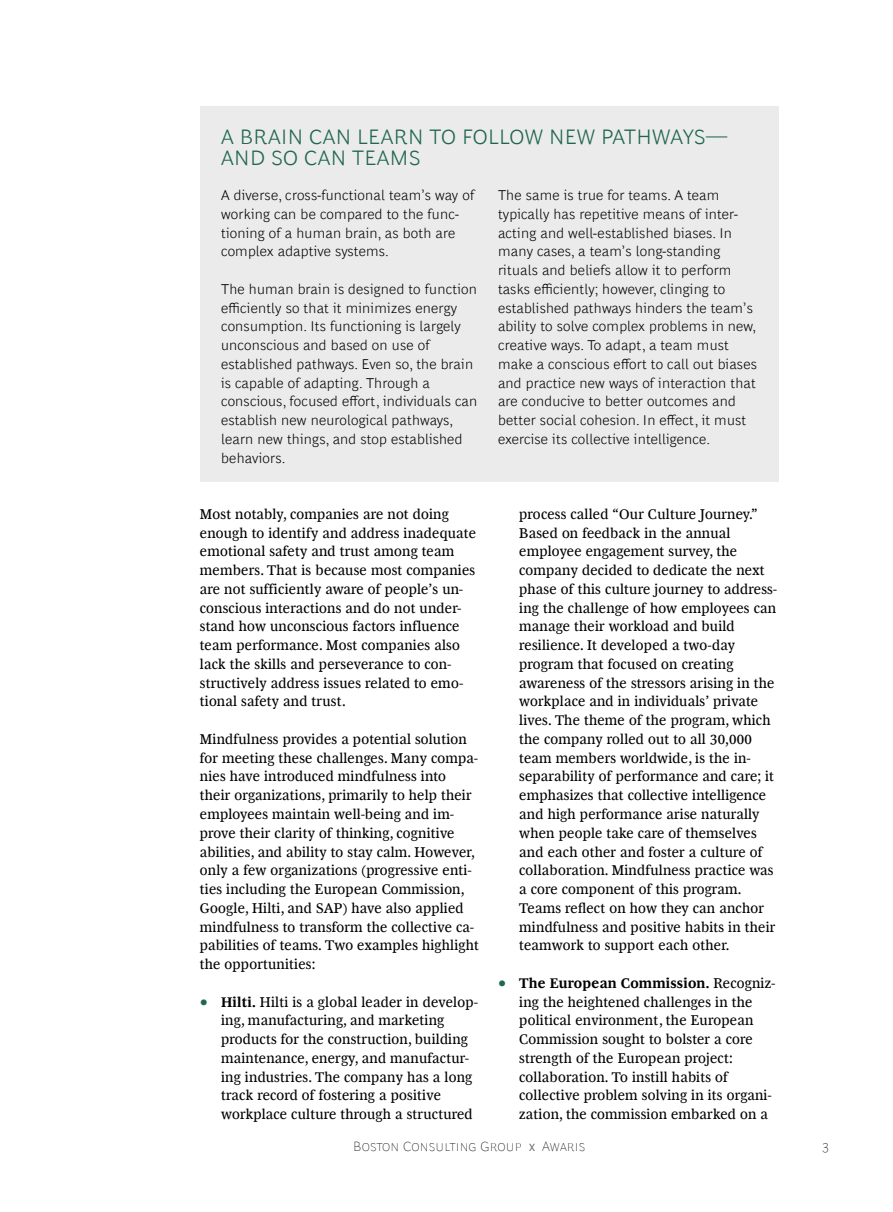
<style>
.page{position:relative;width:893px;height:1212px;background:#fff}
.page>*{position:absolute;margin:0;border:0;box-sizing:border-box;transform-origin:0 0}
.t1{font:300 21px/21px "Henderson BCG Sans";letter-spacing:.015em;color:#1f674e}
.t2{font:14.25px/18.8px "Henderson BCG Serif";letter-spacing:.015em;color:#000}
.t3{font:300 14.25px/18.8px "Henderson BCG Sans";letter-spacing:.015em;color:#000}
.t4{font:100 13.5px "Henderson BCG Sans";letter-spacing:.01em;color:#000}
.s1{font-size:18px;color:#1f674e}
.s2{font-weight:700}
.s3{font-weight:400;font-size:10.5px;color:#707070}
</style>
<div class="page">
<div style="left:200px;top:106px;width:578px;height:375px;background:#ebebeb"></div>
<h1 class="t1" style="left:221px;top:124px;width:508px">A BRAIN CAN LEARN TO FOLLOW NEW PATHWAYS—<br>AND SO CAN TEAMS</h1>
<p class="t3" style="left:221px;top:185px;width:255px">A diverse, cross-functional team’s way of working can be compared to the func&shy;tioning of a human brain, as both are complex adaptive systems.</p>
<p class="t3" style="left:221px;top:278px;width:258px">The human brain is designed to function efficiently so that it minimizes energy consumption. Its functioning is largely unconscious and based on use of established pathways. Even so, the brain is capable of adapting. Through a conscious, focused effort, individuals can establish new neurological pathways, learn new things, and stop established behaviors.</p>
<p class="t2" style="left:200px;top:503px;width:278px">Most notably, companies are not doing enough to identify and address inadequate emotional safety and trust among team members. That is because most companies are not sufficiently aware of people’s un&shy;conscious interactions and do not under&shy;stand how unconscious factors influence team performance. Most companies also lack the skills and perseverance to con&shy;structively address issues related to emo&shy;tional safety and trust.</p>
<p class="t2" style="left:200px;top:729px;width:281px">Mindfulness provides a potential solution for meeting these challenges. Many compa&shy;nies have introduced mindfulness into their organizations, primarily to help their employees maintain well-being and im&shy;prove their clarity of thinking, cognitive abilities, and ability to stay calm. However, only a few organizations (progressive enti&shy;ties including the European Commission, Google, Hilti, and SAP) have also applied mindfulness to transform the collective ca&shy;pabilities of teams. Two examples highlight the opportunities:</p>
<p class="t2" style="left:221px;top:991px;width:258px;text-indent:-21px"><span class="s1">•</span> <span class="s2">Hilti.</span> Hilti is a global leader in develop&shy;ing, manufacturing, and marketing products for the construction, building maintenance, energy, and manufactur&shy;ing industries. The company has a long track record of fostering a positive workplace culture through a structured</p>
<p class="t3" style="left:498px;top:185px;width:260px">The same is true for teams. A team typically has repetitive means of inter&shy;acting and well-established biases. In many cases, a team’s long-standing rituals and beliefs allow it to perform tasks efficiently; however, clinging to established pathways hinders the team’s ability to solve complex problems in new, creative ways. To adapt, a team must make a conscious effort to call out biases and practice new ways of interaction that are conducive to better outcomes and better social cohesion. In effect, it must exercise its collective intelligence.</p>
<p class="t2" style="left:519px;top:503px;width:259px">process called “Our Culture Journey.” Based on feedback in the annual employee engagement survey, the company decided to dedicate the next phase of this culture journey to address&shy;ing the challenge of how employees can manage their workload and build resilience. It developed a two-day program that focused on creating awareness of the stressors arising in the workplace and in individuals’ private lives. The theme of the program, which the company rolled out to all 30,000 team members worldwide, is the in&shy;separability of performance and care; it emphasizes that collective intelligence and high performance arise naturally when people take care of themselves and each other and foster a culture of collaboration. Mindfulness practice was a core component of this program.<br>Teams reflect on how they can anchor mindfulness and positive habits in their teamwork to support each other.</p>
<p class="t2" style="left:519px;top:972px;width:257px;text-indent:-21px"><span class="s1">•</span> <span class="s2">The European Commission.</span> Recogniz&shy;ing the heightened challenges in the political environment, the European Commission sought to bolster a core strength of the European project: collaboration. To instill habits of collective problem solving in its organi&shy;zation, the commission embarked on a</p>
<p class="t4" style="left:353px;top:1136px;width:234px">Boston Consulting Group <span class="s3">X</span> Awaris</p>
<p class="t4" style="left:822px;top:1136px;width:9px">3</p>
</div>
